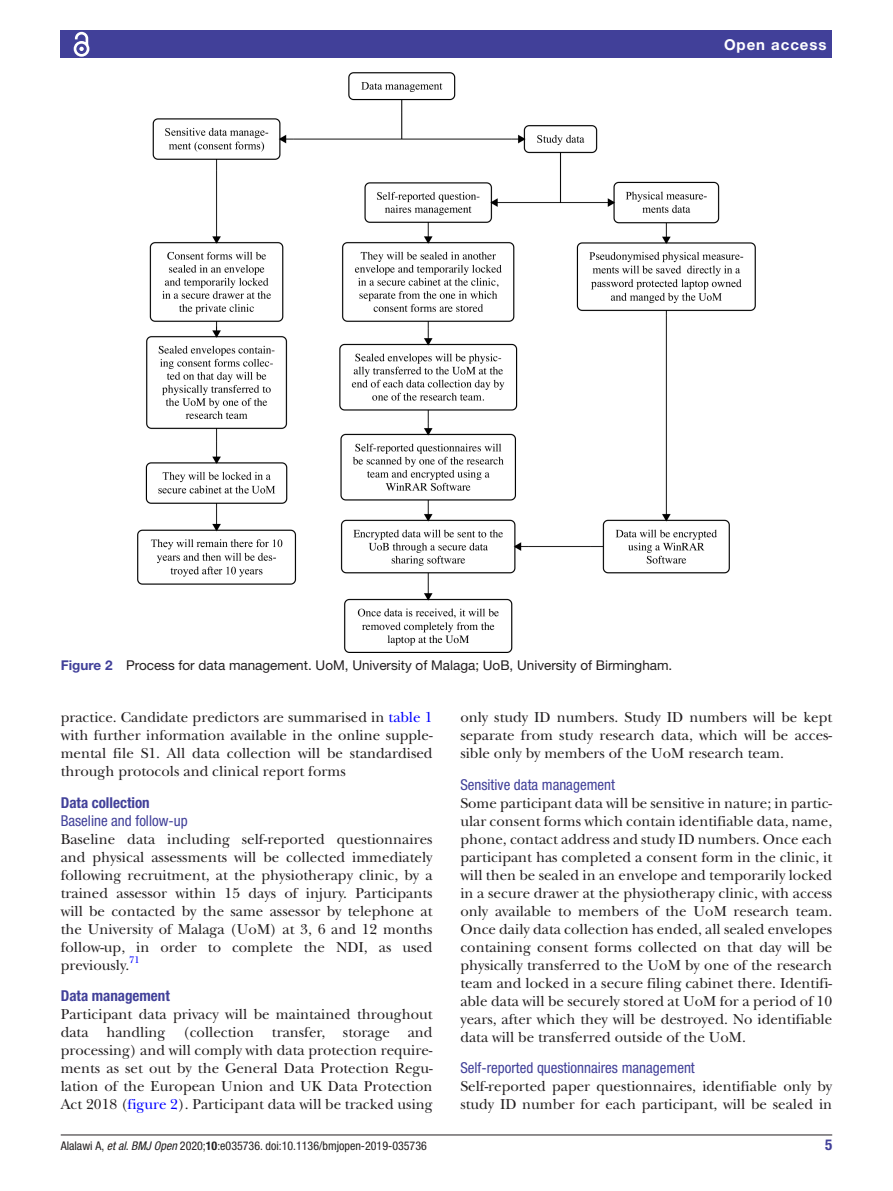
<style>
.page{position:relative;width:893px;height:1191px;background:#fff}
.page>*{position:absolute;margin:0;border:0;box-sizing:border-box;transform-origin:0 0}
.t1{font:15px/18px "New Baskerville";color:#231f20;text-align:justify}
.t2{font:condensed 15px "Helvetica Neue LT Std";color:#414099}
.t3{font:700 condensed 15px "Helvetica Neue LT Std";color:#414099}
.t4{font:700 15px "Helvetica Neue LT Std";letter-spacing:.065em;color:#fff}
.t5{font:13.5px "Helvetica Neue LT Std";color:#231f20}
.t6{font:condensed 12px "Helvetica Neue LT Std";color:#231f20}
.s1{font-weight:700;color:#414099}
.s2{color:#00f}
.s3{font-style:italic}
.s4{font-weight:700}
</style>
<div class="page">
<hr style="left:61px;top:1134px;width:771px;height:1px;background:#231f20">
<div style="left:61px;top:31px;width:771px;height:27px;background:#414099"></div>
<svg style="left:73px;top:31px;width:17px;height:26px"></svg>
<img style="left:138px;top:73px;width:617px;height:579px">
<p class="t4" style="left:724px;top:35px;width:104px">Open access</p>
<p class="t5" style="left:61px;top:657px;width:613px"><span class="s1">Figure 2</span> Process for data management. UoM, University of Malaga; UoB, University of Birmingham.</p>
<p class="t1" style="left:61px;top:708px;width:373px">practice. Candidate predictors are summarised in <span class="s2">table 1 </span>with further information available in the online supple&shy;mental file S1. All data collection will be standardised through protocols and clinical report forms</p>
<p class="t3" style="left:61px;top:793px;width:91px">Data collection</p>
<p class="t2" style="left:61px;top:811px;width:129px">Baseline and follow-up</p>
<p class="t1" style="left:61px;top:830px;width:373px">Baseline data including self-reported questionnaires and physical assessments will be collected immediately following recruitment, at the physiotherapy clinic, by a trained assessor within 15 days of injury. Participants will be contacted by the same assessor by telephone at the University of Malaga (UoM) at 3, 6 and 12 months follow-up, in order to complete the NDI, as used previously.<sup>71</sup></p>
<p class="t3" style="left:61px;top:987px;width:111px">Data management</p>
<p class="t1" style="left:61px;top:1005px;width:373px">Participant data privacy will be maintained throughout data handling (collection transfer, storage and processing) and will comply with data protection require&shy;ments as set out by the General Data Protection Regu&shy;lation of the European Union and UK Data Protection Act 2018 (<span class="s2">figure 2</span>). Participant data will be tracked using</p>
<p class="t1" style="left:460px;top:708px;width:373px">only study ID numbers. Study ID numbers will be kept separate from study research data, which will be acces&shy;sible only by members of the UoM research team.</p>
<p class="t2" style="left:460px;top:775px;width:156px">Sensitive data management</p>
<p class="t1" style="left:460px;top:794px;width:373px">Some participant data will be sensitive in nature; in partic&shy;ular consent forms which contain identifiable data, name, phone, contact address and study ID numbers. Once each participant has completed a consent form in the clinic, it will then be sealed in an envelope and temporarily locked in a secure drawer at the physiotherapy clinic, with access only available to members of the UoM research team.<br>Once daily data collection has ended, all sealed envelopes containing consent forms collected on that day will be physically transferred to the UoM by one of the research team and locked in a secure filing cabinet there. Identifi&shy;able data will be securely stored at UoM for a period of 10 years, after which they will be destroyed. No identifiable data will be transferred outside of the UoM.</p>
<p class="t2" style="left:460px;top:1059px;width:236px">Self-reported questionnaires management</p>
<p class="t1" style="left:460px;top:1077px;width:373px">Self-reported paper questionnaires, identifiable only by study ID number for each participant, will be sealed in</p>
<p class="t6" style="left:61px;top:1138px;width:368px">Alalawi A, <span class="s3">et al</span>. <span class="s3">BMJ Open</span> 2020;<span class="s4">10</span>:e035736. doi:10.1136/bmjopen-2019-035736</p>
<p class="t3" style="left:825px;top:1135px;width:9px">5</p>
</div>
